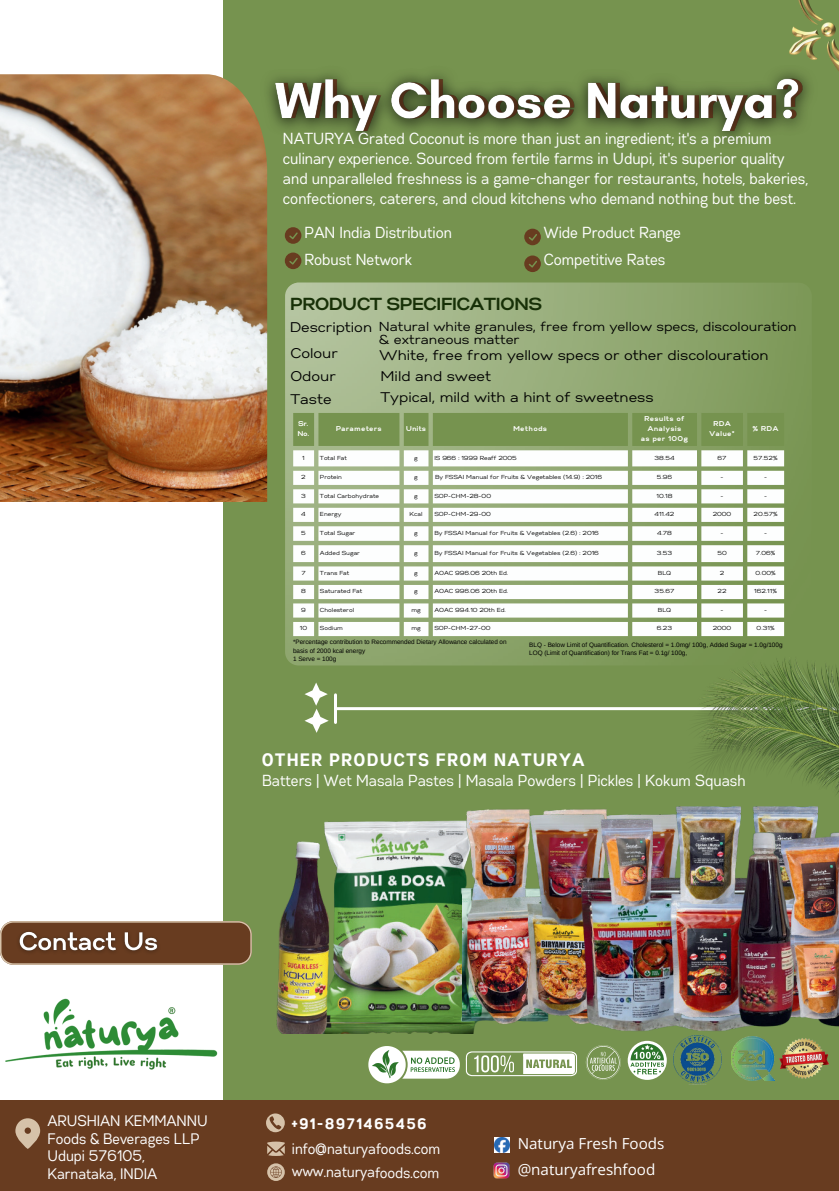
<style>
.page{position:relative;width:839px;height:1191px;background:#fff}
.page>*{position:absolute;margin:0;border:0;box-sizing:border-box;transform-origin:0 0}
.t1{font:700 18px "Gabriel Sans Cond";letter-spacing:.09em;color:#fff}
.t2{font:700 17.4px "Gabriel Sans";color:#173007}
.t3{font:16px/20px "Gabriel Sans Cond";color:#fff}
.t4{font:15.2px/17.6px "Gabriel Sans Cond";color:#fff}
.t5{font:15.2px/25.8px "Open Sans";color:#fff}
.t6{font:700 15.2px "Gabriel Sans Cond";letter-spacing:.115em;color:#fff}
.t7{font:14px "Gabriel Sans";color:#000}
.t8{font:13px/13px "Gabriel Sans";color:#000}
.t9{font:700 7px/9.6px "Gabriel Sans";letter-spacing:.09em;color:#fff;text-align:center}
.t10{font:6.4px/8.4px "Arimo";color:#000}
.t11{font:5.8px "Gabriel Sans";color:#000}
.s1{font-size:14px}
</style>
<div class="page">
<div style="left:0;top:0;width:838px;height:1191px;background:#76934f"></div>
<div style="left:0;top:0;width:223px;height:1191px;background:#fff"></div>
<img style="left:0;top:74px;width:267px;height:428px">
<hr style="left:337px;top:707px;width:501px;height:3px;background:#fff">
<hr style="left:334px;top:695px;width:3px;height:28px;background:#fff">
<svg style="left:304px;top:683px;width:25px;height:50px"></svg>
<svg style="left:285px;top:283px;width:510px;height:383px"></svg>
<img style="left:686px;top:657px;width:152px;height:32px">
<img style="left:789px;top:0;width:49px;height:70px">
<img style="left:686px;top:689px;width:152px;height:100px">
<div style="left:0;top:1100px;width:838px;height:91px;background:#683c20"></div>
<svg style="left:267px;top:1142px;width:18px;height:14px"></svg>
<svg style="left:15px;top:1118px;width:25px;height:30px"></svg>
<img style="left:276px;top:820px;width:187px;height:213px">
<img style="left:463px;top:789px;width:375px;height:244px">
<svg style="left:267px;top:1163px;width:18px;height:18px"></svg>
<svg style="left:266px;top:1113px;width:19px;height:19px"></svg>
<img style="left:495px;top:1138px;width:15px;height:15px">
<img style="left:493px;top:1162px;width:17px;height:17px">
<img style="left:5px;top:998px;width:213px;height:72px">
<svg style="left:285px;top:227px;width:16px;height:17px"></svg>
<svg style="left:524px;top:229px;width:16px;height:16px"></svg>
<svg style="left:285px;top:253px;width:16px;height:16px"></svg>
<svg style="left:524px;top:256px;width:16px;height:16px"></svg>
<svg style="left:0;top:921px;width:252px;height:44px;background:#7b5438"></svg>
<img style="left:13px;top:925px;width:153px;height:36px">
<svg style="left:465px;top:1051px;width:112px;height:25px"></svg>
<svg style="left:368px;top:1046px;width:91px;height:37px"></svg>
<svg style="left:586px;top:1045px;width:34px;height:35px"></svg>
<svg style="left:627px;top:1041px;width:39px;height:39px"></svg>
<img style="left:731px;top:1037px;width:43px;height:43px">
<img style="left:673px;top:1035px;width:48px;height:50px">
<img style="left:779px;top:1038px;width:49px;height:41px">
<svg style="left:293px;top:413px;width:491px;height:33px"></svg>
<svg style="left:293px;top:450px;width:491px;height:186px;background:#e0e7d9"></svg>
<img style="left:252px;top:57px;width:569px;height:100px">
<p class="t3" style="left:283px;top:129px;width:526px">NATURYA Grated Coconut is more than just an ingredient; it's a premium culinary experience. Sourced from fertile farms in Udupi, it's superior quality and unparalleled freshness is a game-changer for restaurants, hotels, bakeries, confectioners, caterers, and cloud kitchens who demand nothing but the best.</p>
<h3 class="t3" style="left:305px;top:223px;width:149px">PAN India Distribution</h3>
<h3 class="t3" style="left:544px;top:223px;width:139px">Wide Product Range</h3>
<h3 class="t3" style="left:305px;top:250px;width:109px">Robust Network</h3>
<h3 class="t3" style="left:544px;top:250px;width:123px">Competitive Rates</h3>
<h2 class="t2" style="left:290px;top:293px;width:253px">PRODUCT SPECIFICATIONS</h2>
<h3 class="t8" style="left:379px;top:320px;width:419px;text-indent:-88px"><span class="s1">Description</span> Natural white granules, free from yellow specs, discolouration &amp; extraneous matter</h3>
<h3 class="t7" style="left:379px;top:347px;width:391px">White, free from yellow specs or other discolouration</h3>
<h3 class="t7" style="left:290px;top:368px;width:47px">Odour</h3>
<h3 class="t7" style="left:380px;top:368px;width:112px">Mild and sweet</h3>
<h3 class="t7" style="left:290px;top:391px;width:43px">Taste</h3>
<h3 class="t7" style="left:380px;top:389px;width:274px">Typical, mild with a hint of sweetness</h3>
<h3 class="t7" style="left:290px;top:345px;width:49px">Colour</h3>
<p class="t9" style="left:298px;top:419px;width:13px;text-align:left">Sr.<br>No.</p>
<p class="t9" style="left:336px;top:424px;width:47px">Parameters</p>
<p class="t9" style="left:406px;top:424px;width:21px">Units</p>
<p class="t9" style="left:513px;top:424px;width:35px">Methods</p>
<p class="t9" style="left:641px;top:414px;width:48px">Results of<br>Analysis<br>as per 100g</p>
<p class="t9" style="left:709px;top:419px;width:27px">RDA<br>Value*</p>
<p class="t9" style="left:752px;top:424px;width:27px">% RDA</p>
<p class="t11" style="left:302px;top:454px;width:4px">1</p>
<p class="t11" style="left:320px;top:454px;width:28px">Total Fat</p>
<p class="t11" style="left:414px;top:454px;width:5px">g</p>
<p class="t11" style="left:434px;top:454px;width:84px">IS 966 : 1999 Reaff 2005</p>
<p class="t11" style="left:654px;top:454px;width:21px">38.54</p>
<p class="t11" style="left:717px;top:454px;width:10px">67</p>
<p class="t11" style="left:753px;top:454px;width:25px">57.52%</p>
<p class="t11" style="left:301px;top:474px;width:6px">2</p>
<p class="t11" style="left:320px;top:474px;width:23px">Protein</p>
<p class="t11" style="left:414px;top:474px;width:5px">g</p>
<p class="t11" style="left:656px;top:474px;width:17px">5.96</p>
<p class="t11" style="left:720px;top:474px;width:5px">-</p>
<p class="t11" style="left:764px;top:474px;width:5px">-</p>
<p class="t11" style="left:301px;top:492px;width:6px">3</p>
<p class="t11" style="left:320px;top:492px;width:61px">Total Carbohydrate</p>
<p class="t11" style="left:414px;top:492px;width:5px">g</p>
<p class="t11" style="left:434px;top:492px;width:58px">SOP-CHM-28-00</p>
<p class="t11" style="left:656px;top:492px;width:17px">10.18</p>
<p class="t11" style="left:301px;top:511px;width:6px">4</p>
<p class="t11" style="left:320px;top:511px;width:23px">Energy</p>
<p class="t11" style="left:409px;top:511px;width:14px">Kcal</p>
<p class="t11" style="left:434px;top:511px;width:58px">SOP-CHM-29-00</p>
<p class="t11" style="left:654px;top:511px;width:21px">411.42</p>
<p class="t11" style="left:712px;top:511px;width:20px">2000</p>
<p class="t11" style="left:753px;top:511px;width:26px">20.57%</p>
<p class="t11" style="left:301px;top:530px;width:6px">5</p>
<p class="t11" style="left:320px;top:530px;width:37px">Total Sugar</p>
<p class="t11" style="left:414px;top:530px;width:5px">g</p>
<p class="t11" style="left:434px;top:529px;width:166px">By FSSAI Manual for Fruits &amp; Vegetables (2.6) : 2016</p>
<p class="t11" style="left:657px;top:530px;width:16px">4.78</p>
<p class="t11" style="left:720px;top:530px;width:5px">-</p>
<p class="t11" style="left:764px;top:530px;width:5px">-</p>
<p class="t11" style="left:301px;top:550px;width:6px">6</p>
<p class="t11" style="left:320px;top:550px;width:42px">Added Sugar</p>
<p class="t11" style="left:414px;top:550px;width:5px">g</p>
<p class="t11" style="left:434px;top:550px;width:166px">By FSSAI Manual for Fruits &amp; Vegetables (2.6) : 2016</p>
<p class="t11" style="left:656px;top:550px;width:17px">3.53</p>
<p class="t11" style="left:717px;top:550px;width:11px">50</p>
<p class="t11" style="left:755px;top:550px;width:21px">7.06%</p>
<p class="t11" style="left:301px;top:569px;width:6px">7</p>
<p class="t11" style="left:320px;top:569px;width:31px">Trans Fat</p>
<p class="t11" style="left:414px;top:569px;width:5px">g</p>
<p class="t11" style="left:434px;top:569px;width:75px">AOAC 996.06 20th Ed.</p>
<p class="t11" style="left:658px;top:569px;width:15px">BLQ</p>
<p class="t11" style="left:719px;top:569px;width:6px">2</p>
<p class="t11" style="left:755px;top:569px;width:22px">0.00%</p>
<p class="t11" style="left:301px;top:588px;width:6px">8</p>
<p class="t11" style="left:320px;top:588px;width:44px">Saturated Fat</p>
<p class="t11" style="left:414px;top:588px;width:5px">g</p>
<p class="t11" style="left:434px;top:588px;width:75px">AOAC 996.06 20th Ed.</p>
<p class="t11" style="left:654px;top:588px;width:21px">35.67</p>
<p class="t11" style="left:717px;top:588px;width:10px">22</p>
<p class="t11" style="left:754px;top:588px;width:24px">162.11%</p>
<p class="t11" style="left:301px;top:606px;width:6px">9</p>
<p class="t11" style="left:320px;top:606px;width:36px">Cholesterol</p>
<p class="t11" style="left:411px;top:606px;width:11px">mg</p>
<p class="t11" style="left:434px;top:606px;width:73px">AOAC 994.10 20th Ed.</p>
<p class="t11" style="left:658px;top:606px;width:15px">BLQ</p>
<p class="t11" style="left:720px;top:606px;width:5px">-</p>
<p class="t11" style="left:764px;top:606px;width:5px">-</p>
<p class="t11" style="left:300px;top:625px;width:9px">10</p>
<p class="t11" style="left:320px;top:625px;width:24px">Sodium</p>
<p class="t11" style="left:411px;top:625px;width:11px">mg</p>
<p class="t11" style="left:434px;top:625px;width:58px">SOP-CHM-27-00</p>
<p class="t11" style="left:657px;top:625px;width:17px">6.23</p>
<p class="t11" style="left:712px;top:625px;width:20px">2000</p>
<p class="t11" style="left:756px;top:625px;width:19px">0.31%</p>
<p class="t11" style="left:435px;top:473px;width:168px">By FSSAI Manual for Fruits &amp; Vegetables (14.9) : 2016</p>
<p class="t10" style="left:293px;top:638px;width:215px">*Percentage contribution to Recommended Dietary Allowance calculated on basis of 2000 kcal energy<br>1 Serve = 100g</p>
<p class="t10" style="left:529px;top:640px;width:255px">BLQ - Below Limit of Quantification. Cholesterol = 1.0mg/ 100g, Added Sugar = 1.0g/100g<br>LOQ (Limit of Quantification) for Trans Fat = 0.1g/ 100g,</p>
<h1 class="t1" style="left:262px;top:749px;width:324px">OTHER PRODUCTS FROM NATURYA</h1>
<h3 class="t3" style="left:262px;top:771px;width:485px">Batters | Wet Masala Pastes | Masala Powders | Pickles | Kokum Squash</h3>
<h3 class="t4" style="left:48px;top:1112px;width:161px">ARUSHIAN KEMMANNU<br>Foods &amp; Beverages LLP<br>Udupi 576105,<br>Karnataka, INDIA</h3>
<h3 class="t6" style="left:292px;top:1114px;width:136px">+91-8971465456</h3>
<h3 class="t4" style="left:292px;top:1140px;width:150px">info@naturyafoods.com</h3>
<h3 class="t4" style="left:292px;top:1162px;width:149px;rotate:1deg">www.naturyafoods.com</h3>
<h3 class="t5" style="left:517px;top:1131px;width:148px">Naturya Fresh Foods @naturyafreshfood</h3>
</div>
